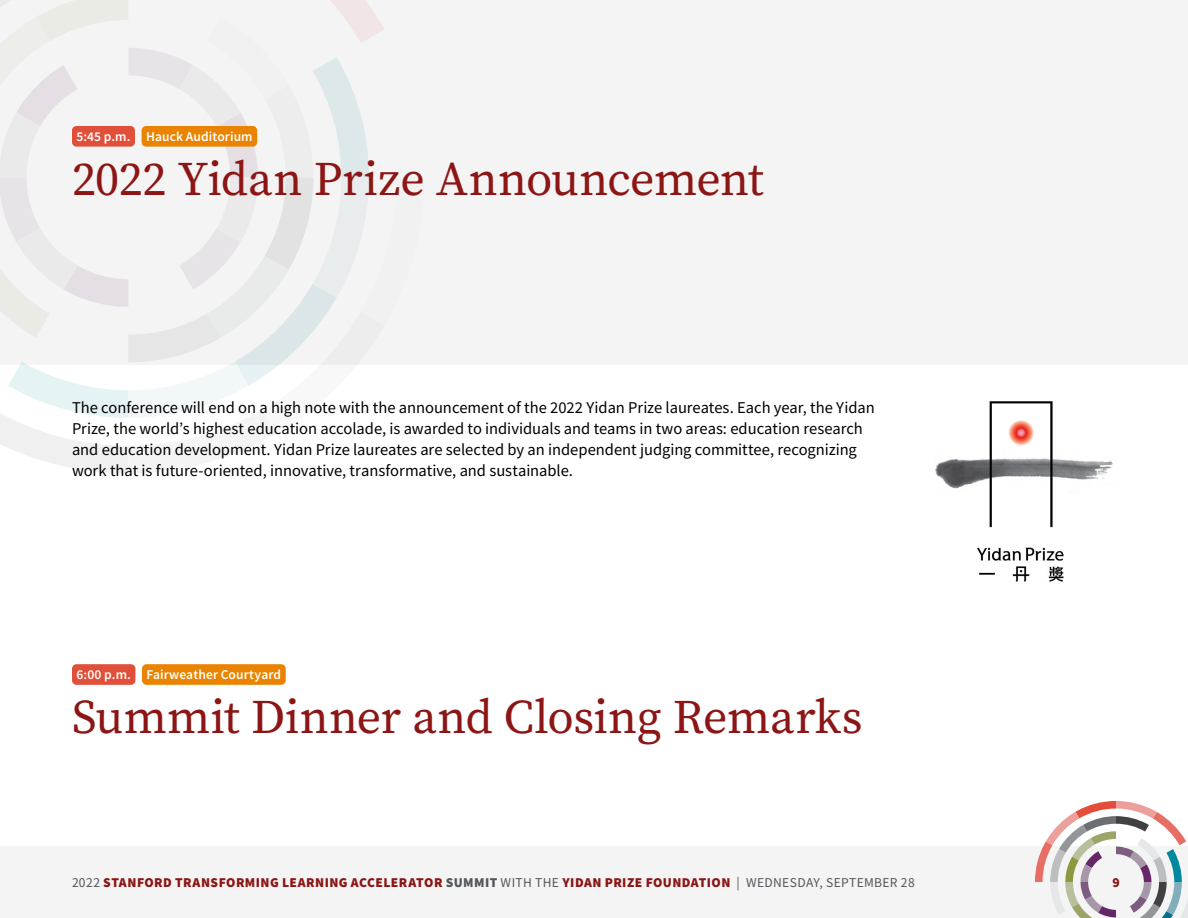
<style>
.page{position:relative;width:1188px;height:918px;background:#fff}
.page>*{position:absolute;margin:0;border:0;box-sizing:border-box;transform-origin:0 0}
.Page_Session_Title{font:48px "Source Serif Pro";letter-spacing:-.01em;color:#8c1515}
.Body_Text{font:16.5px/21px "Source Sans Pro";letter-spacing:-.005em;color:#000}
.t1{font:900 13.5px "Source Sans Pro";letter-spacing:.035em;color:#8c1515}
.Tiime_Elements{font:600 13.5px "Source Sans Pro";letter-spacing:.005em;color:#fff}
.s1{font-weight:400;color:#e54c39}
.s2{font-weight:400;color:#53565a}
.s3{color:#53565a}
</style>
<div class="page">
<div style="left:0;top:846px;width:1188px;height:72px;background:#f4f4f4"></div>
<svg style="left:1035px;top:801px;width:153px;height:117px"></svg>
<svg style="left:0;top:364px;width:424px;height:109px"></svg>
<div style="left:0;top:0;width:1188px;height:364px;background:#f4f4f4"></div>
<div style="left:72px;top:126px;width:63px;height:21px;background:#e04f39;border-radius:4px"></div>
<div style="left:142px;top:126px;width:115px;height:21px;background:#e98300;border-radius:4px"></div>
<div style="left:72px;top:664px;width:63px;height:21px;background:#e04f39;border-radius:4px"></div>
<div style="left:142px;top:664px;width:144px;height:21px;background:#e98300;border-radius:4px"></div>
<img style="left:919px;top:364px;width:204px;height:218px">
<p class="Tiime_Elements" style="left:76px;top:127px;width:55px">5:45 p.m.</p>
<p class="Tiime_Elements" style="left:146px;top:127px;width:108px">Hauck Auditorium</p>
<p class="Page_Session_Title" style="left:72px;top:147px;width:693px">2022 Yidan Prize Announcement</p>
<p class="Body_Text" style="left:72px;top:397px;width:804px">The conference will end on a high note with the announcement of the 2022 Yidan Prize laureates. Each year, the Yidan Prize, the world’s highest education accolade, is awarded to individuals and teams in two areas: education research and education development. Yidan Prize laureates are selected by an independent judging committee, recognizing work that is future-oriented, innovative, transformative, and sustainable.</p>
<p class="Tiime_Elements" style="left:76px;top:665px;width:56px">6:00 p.m.</p>
<p class="Tiime_Elements" style="left:147px;top:665px;width:136px">Fairweather Courtyard</p>
<p class="Page_Session_Title" style="left:72px;top:685px;width:792px">Summit Dinner and Closing Remarks</p>
<p class="t1" style="left:16px;top:873px;width:901px"><span class="s1">PAGE 9</span> <span class="s2">2022</span> STANFORD TRANSFORMING LEARNING ACCELERATOR <span class="s3">SUMMIT</span> <span class="s2">WITH THE</span> YIDAN PRIZE FOUNDATION <span class="s2">| WEDNESDAY, SEPTEMBER 28</span></p>
<p class="t1" style="left:1112px;top:873px;width:9px">9</p>
</div>
